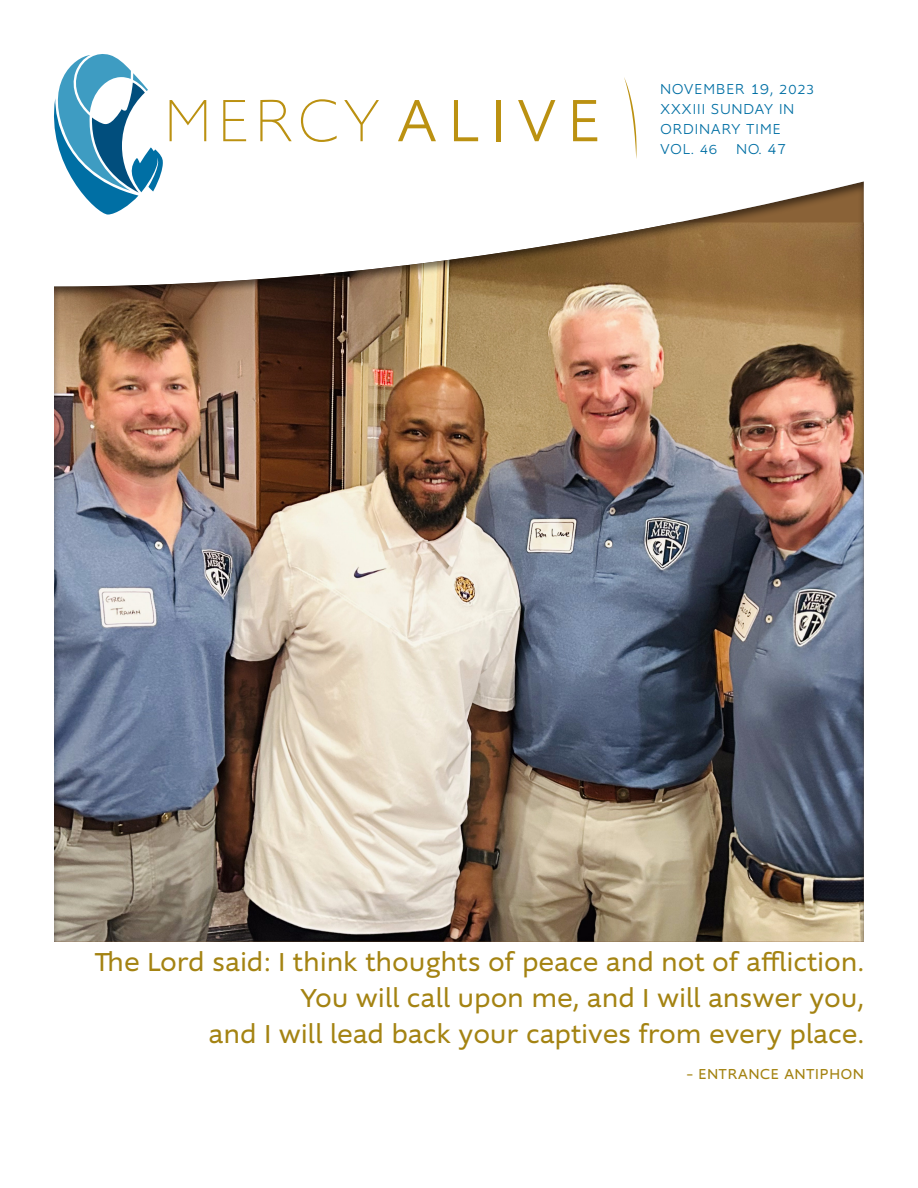
<style>
.page{position:relative;width:918px;height:1188px;background:#fff}
.page>*{position:absolute;margin:0;border:0;box-sizing:border-box;transform-origin:0 0}
.t1{font:100 61.95px "Supra";letter-spacing:.1em;color:#bb9111}
.t2{font:27px/36px "Supra";letter-spacing:.02em;color:#a48312;text-align:right}
.issue{font:300 15px/20.2px "Supra";letter-spacing:.075em;color:#006fa4}
.t3{font:15px "Supra";letter-spacing:.06em;color:#a48312}
.s1{font-weight:300}
.s2{font-size:16.65px;color:#fff}
.s3{font-size:15.3px;color:#fff}
</style>
<div class="page">
<div style="left:52px;top:53px;width:813px;height:891px;background:#231f20;opacity:.6"></div>
<h1 class="t1" style="left:164px;top:83px;width:437px">MERCY<span class="s1">ALIVE</span></h1>
<p class="issue" style="left:660px;top:78px;width:156px">NOVEMBER <span class="s2">19</span>, <span class="s3">2023</span></p>
<p class="issue" style="left:660px;top:99px;width:135px">XXXIII SUNDAY IN<br>ORDINARY TIME<br>VOL. <span class="s3">46</span></p>
<p class="issue" style="left:736px;top:139px;width:51px">NO. <span class="s2">47</span></p>
<p class="t2" style="left:95px;top:944px;width:771px">The Lord said: I think thoughts of peace and not of affliction.<br>You will call upon me, and I will answer you,<br>and I will lead back your captives from every place.</p>
<p class="t3" style="left:687px;top:1064px;width:179px">– ENTRANCE ANTIPHON</p>
</div>
